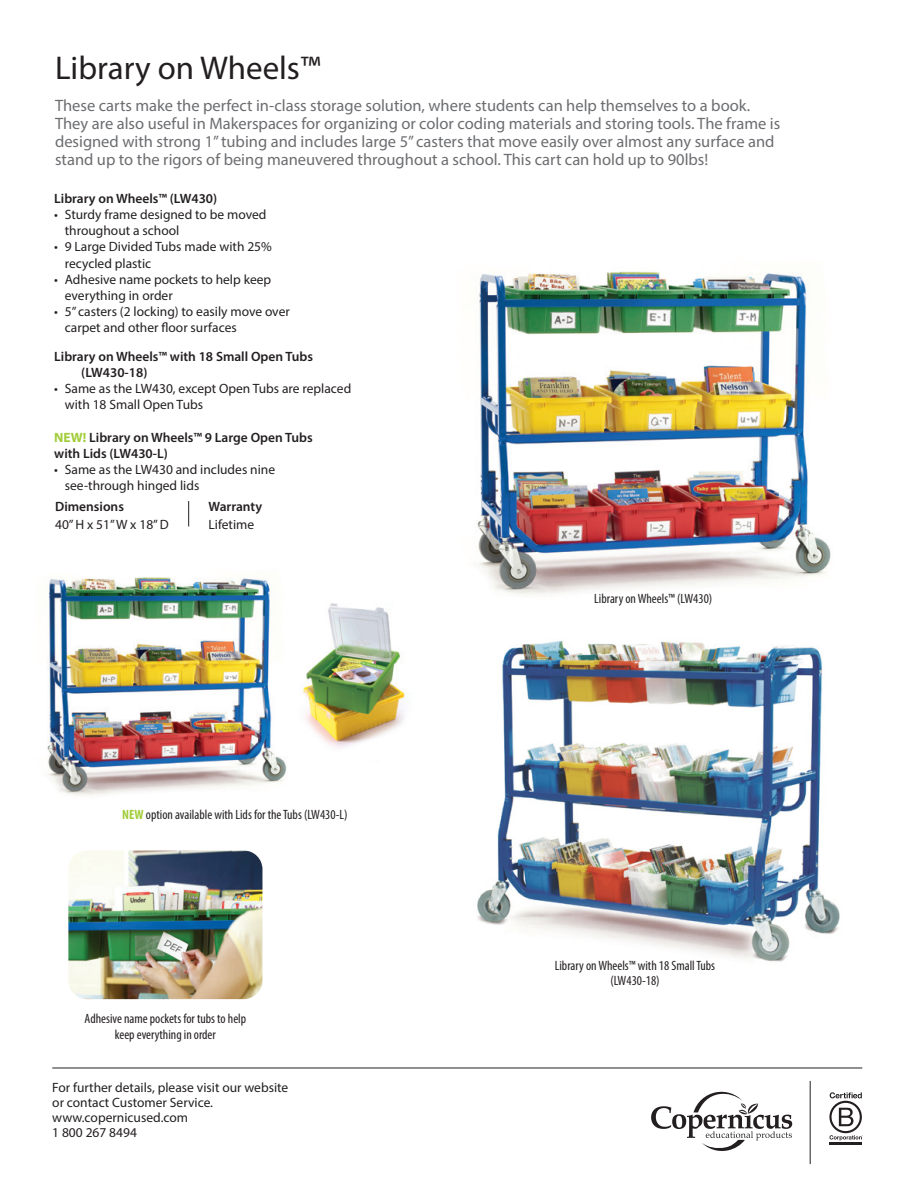
<style>
.page{position:relative;width:918px;height:1188px;background:#fff}
.page>*{position:absolute;margin:0;border:0;box-sizing:border-box;transform-origin:0 0}
.t1{font:33px "Myriad Pro";color:#231f20}
.t2{font:16.5px/18px "Myriad Pro";color:#6c6d70}
.t3{font:13.5px "Myriad Pro";color:#231f20}
.t4{font:condensed 13.5px/15px "Myriad Pro";color:#231f20;text-align:center}
.t5{font:600 13.5px/16.2px "Myriad Pro";color:#231f20}
.s1{font-weight:700;color:#a2cd3a}
</style>
<div class="page">
<svg style="left:651px;top:1092px;width:141px;height:59px"></svg>
<hr style="left:52px;top:1068px;width:810px;height:1px;background:#231f20">
<hr style="left:810px;top:1081px;width:1px;height:83px;background:#231f20">
<hr style="left:829px;top:1142px;width:33px;height:2px;background:#231f20">
<svg style="left:829px;top:1092px;width:34px;height:48px"></svg>
<svg style="left:188px;top:501px;width:1px;height:25px"></svg>
<img style="left:476px;top:271px;width:355px;height:324px">
<img style="left:477px;top:640px;width:363px;height:322px">
<img style="left:47px;top:577px;width:358px;height:218px">
<img style="left:68px;top:850px;width:194px;height:149px">
<p class="t1" style="left:55px;top:47px;width:267px">Library on Wheels™</p>
<p class="t2" style="left:55px;top:96px;width:727px">These carts make the perfect in-class storage solution, where students can help themselves to a book.<br>They are also useful in Makerspaces for organizing or color coding materials and storing tools. The frame is designed with strong 1” tubing and includes large 5” casters that move easily over almost any surface and stand up to the rigors of being maneuvered throughout a school. This cart can hold up to 90lbs!</p>
<p class="t5" style="left:54px;top:190px;width:164px">Library on Wheels™ (LW430)</p>
<p class="t3" style="left:54px;top:206px;width:214px">• Sturdy frame designed to be moved</p>
<p class="t3" style="left:65px;top:222px;width:116px">throughout a school</p>
<p class="t3" style="left:54px;top:238px;width:219px">• 9 Large Divided Tubs made with 25%</p>
<p class="t3" style="left:65px;top:255px;width:88px">recycled plastic</p>
<p class="t3" style="left:54px;top:271px;width:218px">• Adhesive name pockets to help keep</p>
<p class="t3" style="left:65px;top:287px;width:110px">everything in order</p>
<p class="t3" style="left:54px;top:303px;width:237px">• 5” casters (2 locking) to easily move over</p>
<p class="t3" style="left:65px;top:319px;width:173px">carpet and other floor surfaces</p>
<p class="t5" style="left:81px;top:348px;width:233px;text-indent:-27px">Library on Wheels™ with 18 Small Open Tubs (LW430-18)</p>
<p class="t3" style="left:54px;top:380px;width:298px">• Same as the LW430, except Open Tubs are replaced</p>
<p class="t3" style="left:65px;top:396px;width:140px">with 18 Small Open Tubs</p>
<p class="t5" style="left:54px;top:429px;width:260px"><span class="s1">NEW!</span> Library on Wheels™ 9 Large Open Tubs</p>
<p class="t5" style="left:54px;top:445px;width:115px">with Lids (LW430-L)</p>
<p class="t3" style="left:54px;top:461px;width:222px">• Same as the LW430 and includes nine</p>
<p class="t3" style="left:65px;top:477px;width:136px">see-through hinged lids</p>
<p class="t5" style="left:55px;top:498px;width:70px">Dimensions</p>
<p class="t3" style="left:55px;top:516px;width:115px">40” H x 51” W x 18” D</p>
<p class="t5" style="left:209px;top:498px;width:55px">Warranty</p>
<p class="t3" style="left:209px;top:516px;width:47px">Lifetime</p>
<p class="t4" style="left:122px;top:806px;width:227px"><span class="s1">NEW</span> option available with Lids for the Tubs (LW430-L)</p>
<p class="t4" style="left:85px;top:1010px;width:163px;line-height:16.5px">Adhesive name pockets for tubs to help keep everything in order</p>
<p class="t3" style="left:52px;top:1079px;width:238px">For further details, please visit our website</p>
<p class="t3" style="left:52px;top:1094px;width:162px">or contact Customer Service.</p>
<p class="t3" style="left:52px;top:1109px;width:137px">www.copernicused.com</p>
<p class="t3" style="left:52px;top:1124px;width:86px">1 800 267 8494</p>
<p class="t4" style="left:594px;top:590px;width:120px">Library on Wheels™ (LW430)</p>
<p class="t4" style="left:555px;top:958px;width:162px">Library on Wheels™ with 18 Small Tubs (LW430-18)</p>
</div>
